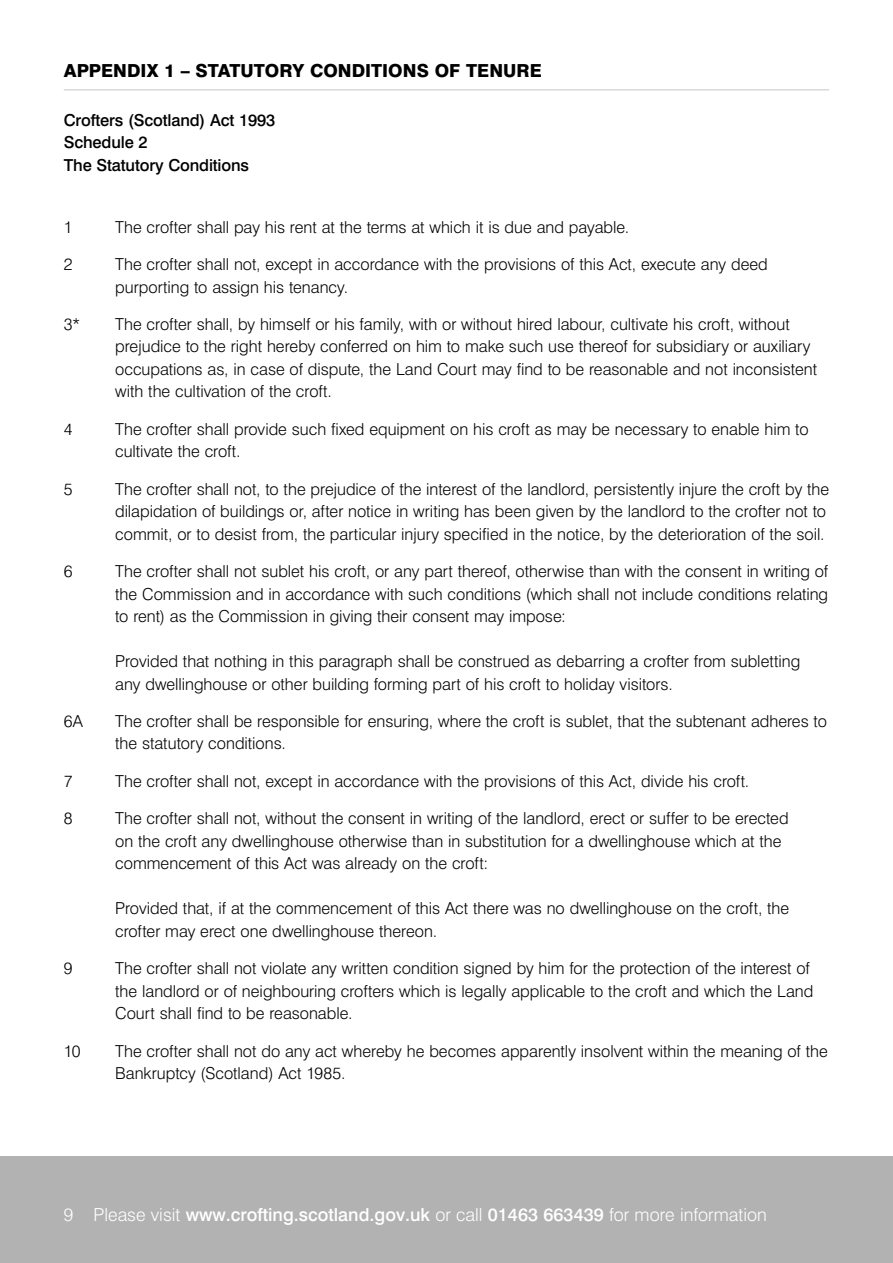
<style>
.page{position:relative;width:893px;height:1263px;background:#fff}
.page>*{position:absolute;margin:0;border:0;box-sizing:border-box;transform-origin:0 0}
.t1{font:500 18px "Swiss 721 BT";color:#fff}
.t2{font:800 18px "Swiss 721 BT";color:#000}
.t3{font:300 16.5px/22.5px "Swiss 721 BT";color:#000}
.t4{font:500 16.5px/22.5px "Swiss 721 BT";letter-spacing:-.01em;color:#000}
.s1{font-weight:300}
</style>
<div class="page">
<div style="left:0;top:1157px;width:893px;height:106px;background:#b3b2b2"></div>
<hr style="left:64px;top:89px;width:765px;height:1px;background:#c6c6c6">
<p class="t2" style="left:64px;top:59px;width:479px">APPENDIX 1 – STATUTORY CONDITIONS OF TENURE</p>
<p class="t4" style="left:64px;top:108px;width:213px">Crofters (Scotland) Act 1993<br>Schedule 2<br>The Statutory Conditions</p>
<p class="t3" style="left:64px;top:215px;width:10px">1</p>
<p class="t3" style="left:115px;top:215px;width:516px">The crofter shall pay his rent at the terms at which it is due and payable.</p>
<p class="t3" style="left:64px;top:253px;width:10px">2</p>
<p class="t3" style="left:115px;top:253px;width:654px">The crofter shall not, except in accordance with the provisions of this Act, execute any deed purporting to assign his tenancy.</p>
<p class="t3" style="left:64px;top:313px;width:18px">3*</p>
<p class="t3" style="left:115px;top:313px;width:703px">The crofter shall, by himself or his family, with or without hired labour, cultivate his croft, without prejudice to the right hereby conferred on him to make such use thereof for subsidiary or auxiliary occupations as, in case of dispute, the Land Court may find to be reasonable and not inconsistent with the cultivation of the croft.</p>
<p class="t3" style="left:64px;top:417px;width:10px">4</p>
<p class="t3" style="left:115px;top:417px;width:695px">The crofter shall provide such fixed equipment on his croft as may be necessary to enable him to cultivate the croft.</p>
<p class="t3" style="left:64px;top:477px;width:10px">5</p>
<p class="t3" style="left:115px;top:477px;width:716px">The crofter shall not, to the prejudice of the interest of the landlord, persistently injure the croft by the dilapidation of buildings or, after notice in writing has been given by the landlord to the crofter not to commit, or to desist from, the particular injury specified in the notice, by the deterioration of the soil.</p>
<p class="t3" style="left:64px;top:560px;width:10px">6</p>
<p class="t3" style="left:115px;top:560px;width:714px;text-align:justify">The crofter shall not sublet his croft, or any part thereof, otherwise than with the consent in writing of the Commission and in accordance with such conditions (which shall not include conditions relating to rent) as the Commission in giving their consent may impose:</p>
<p class="t3" style="left:115px;top:650px;width:687px">Provided that nothing in this paragraph shall be construed as debarring a crofter from subletting any dwellinghouse or other building forming part of his croft to holiday visitors.</p>
<p class="t3" style="left:64px;top:710px;width:21px">6A</p>
<p class="t3" style="left:115px;top:710px;width:713px">The crofter shall be responsible for ensuring, where the croft is sublet, that the subtenant adheres to the statutory conditions.</p>
<p class="t3" style="left:64px;top:769px;width:10px">7</p>
<p class="t3" style="left:115px;top:769px;width:636px">The crofter shall not, except in accordance with the provisions of this Act, divide his croft.</p>
<p class="t3" style="left:64px;top:807px;width:10px">8</p>
<p class="t3" style="left:115px;top:807px;width:675px">The crofter shall not, without the consent in writing of the landlord, erect or suffer to be erected on the croft any dwellinghouse otherwise than in substitution for a dwellinghouse which at the commencement of this Act was already on the croft:</p>
<p class="t3" style="left:115px;top:897px;width:676px">Provided that, if at the commencement of this Act there was no dwellinghouse on the croft, the crofter may erect one dwellinghouse thereon.</p>
<p class="t3" style="left:64px;top:957px;width:10px">9</p>
<p class="t3" style="left:115px;top:957px;width:700px">The crofter shall not violate any written condition signed by him for the protection of the interest of the landlord or of neighbouring crofters which is legally applicable to the croft and which the Land<br>Court shall find to be reasonable.</p>
<p class="t3" style="left:64px;top:1039px;width:18px">10</p>
<p class="t3" style="left:115px;top:1039px;width:714px">The crofter shall not do any act whereby he becomes apparently insolvent within the meaning of the<br>Bankruptcy (Scotland) Act 1985.</p>
<p class="t1" style="left:64px;top:1203px;width:704px"><span class="s1">9 Please visit</span> www.crofting.scotland.gov.uk <span class="s1">or call</span> 01463 663439 <span class="s1">for more information</span></p>
</div>
